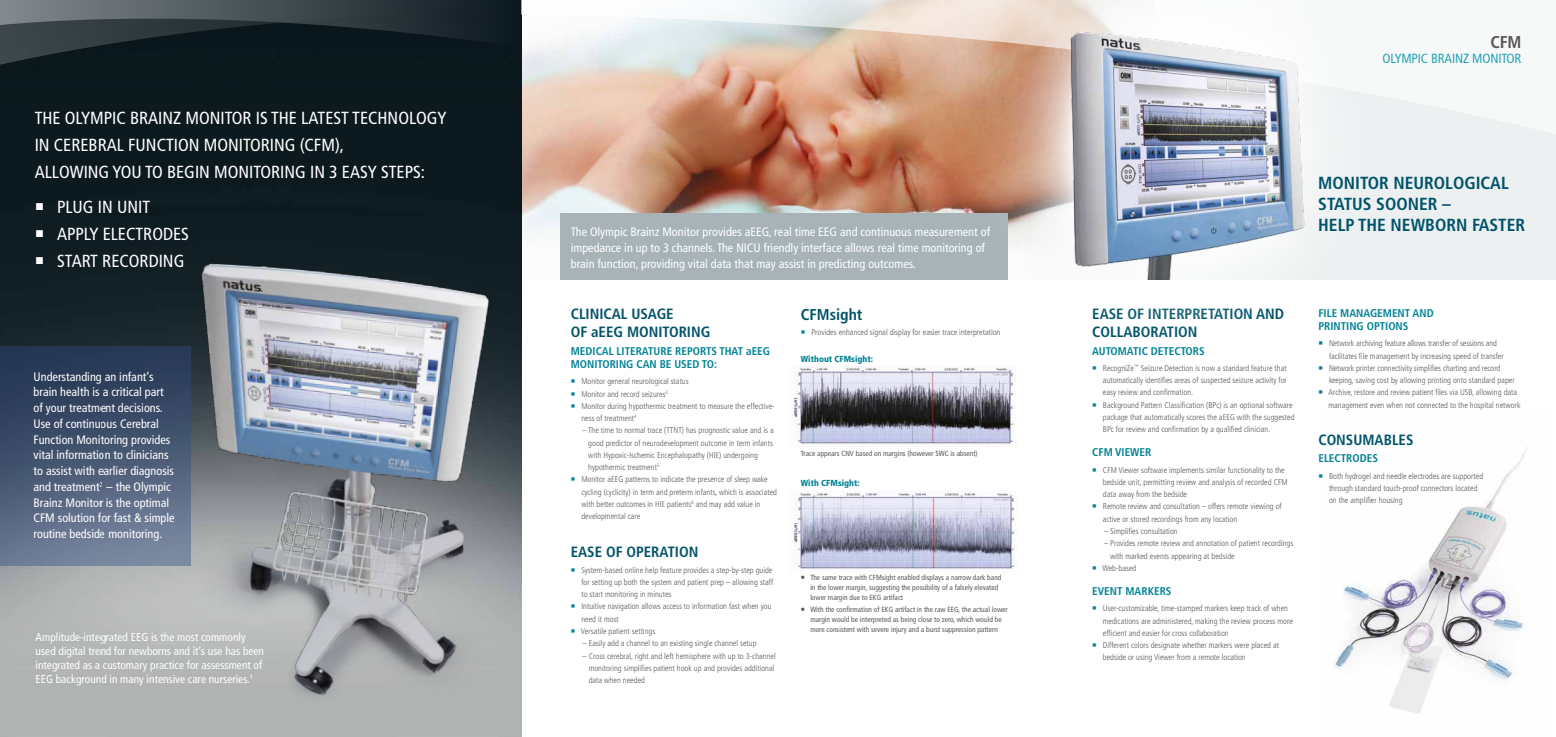
<style>
.page{position:relative;width:1556px;height:737px;background:#fff}
.page>*{position:absolute;margin:0;border:0;box-sizing:border-box;transform-origin:0 0}
.t1{font:condensed 17.5px/27.1px "Frutiger LT Std";color:#fff}
.t2{font:700 condensed 17.5px/21px "Frutiger LT Std";color:#00536a}
.t3{font:700 condensed 17.06px "Frutiger LT Std";color:#575756}
.t4{font:700 condensed 15.75px "Frutiger LT Std";color:#00536a}
.t5{font:700 condensed 14.88px/17.8px "Frutiger LT Std";color:#00536a}
.t6{font:condensed 13.3px "Frutiger LT Std";letter-spacing:-.01em;color:#27a3b4}
.t7{font:condensed 12.25px/15.8px "Frutiger LT Std";color:#fff}
.t8{font:condensed 11.38px/14px "Frutiger LT Std";color:#fff}
.t9{font:700 condensed 11.2px/13.5px "Frutiger LT Std";color:#008295}
.t10{font:900 condensed 8.75px "Frutiger LT Std";color:#008295}
.t11{font:300 condensed 8.31px/12.2px "Frutiger LT Std";color:#575756}
.t12{font:condensed 7.44px/10.1px "Frutiger LT Std";color:#575756}
.s1{color:#008295}
</style>
<div class="page">
<div style="left:988px;top:0;width:567px;height:280px;background:#edf0f1"></div>
<img style="left:0;top:199px;width:521px;height:538px">
<img style="left:1335px;top:449px;width:191px;height:265px">
<img style="left:521px;top:160px;width:444px;height:77px">
<div style="left:0;top:111px;width:521px;height:88px;background:#0c191f"></div>
<div style="left:0;top:0;width:521px;height:111px;background:#0c191e"></div>
<svg style="left:0;top:0;width:466px;height:65px"></svg>
<svg style="left:521px;top:0;width:444px;height:160px"></svg>
<img style="left:794px;top:367px;width:221px;height:79px">
<img style="left:794px;top:492px;width:221px;height:79px">
<div style="left:560px;top:214px;width:447px;height:66px;background:#a7b3b7"></div>
<div style="left:0;top:346px;width:191px;height:219px;background:linear-gradient(to bottom,#1c2f4c,#737f9a)"></div>
<img style="left:137px;top:225px;width:387px;height:512px">
<svg style="left:965px;top:0;width:346px;height:280px"></svg>
<img style="left:1028px;top:13px;width:312px;height:266px">
<h1 class="t1" style="left:35px;top:104px;width:413px">THE OLYMPIC BRAINZ MONITOR IS THE LATEST TECHNOLOGY<br>IN CEREBRAL FUNCTION MONITORING (CFM),<br>ALLOWING YOU TO BEGIN MONITORING IN 3 EASY STEPS:</h1>
<h1 class="t1" style="left:35px;top:193px;width:117px">○ PLUG IN UNIT</h1>
<h1 class="t1" style="left:35px;top:221px;width:156px">○ APPLY ELECTRODES</h1>
<h1 class="t1" style="left:35px;top:248px;width:151px">○ START RECORDING</h1>
<p class="t7" style="left:34px;top:368px;width:143px">Understanding an infant’s brain health is a critical part of your treatment decisions.<br>Use of continuous Cerebral<br>Function Monitoring provides vital information to clinicians to assist with earlier diagnosis and treatment<sup>2</sup> – the Olympic<br>Brainz Monitor is the optimal<br>CFM solution for fast &amp; simple routine bedside monitoring.</p>
<h3 class="t8" style="left:36px;top:630px;width:230px">Amplitude-integrated EEG is the most commonly used digital trend for newborns and it’s use has been integrated as a customary practice for assessment of EEG background in many intensive care nurseries.<sup>1</sup></h3>
<p class="t7" style="left:570px;top:224px;width:421px">The Olympic Brainz Monitor provides aEEG, real time EEG and continuous measurement of impedance in up to 3 channels. The NICU friendly interface allows real time monitoring of brain function, providing vital data that may assist in predicting outcomes.</p>
<h3 class="t5" style="left:570px;top:305px;width:141px">CLINICAL USAGE<br>OF aEEG MONITORING</h3>
<h3 class="t9" style="left:570px;top:344px;width:201px">MEDICAL LITERATURE REPORTS THAT aEEG<br>MONITORING CAN BE USED TO:</h3>
<p class="t11" style="left:570px;top:375px;width:119px"><span class="s1">○</span> Monitor general neurological status</p>
<p class="t11" style="left:570px;top:387px;width:99px"><span class="s1">○</span> Monitor and record seizures<sup>3</sup></p>
<p class="t11" style="left:581px;top:400px;width:195px;text-indent:-11px"><span class="s1">○</span> Monitor during hypothermic treatment to measure the effective&shy;ness of treatment<sup>4</sup></p>
<p class="t11" style="left:588px;top:424px;width:187px;text-indent:-6px">– The time to normal trace (TTNT) has prognostic value and is a good predictor of neurodevelopment outcome in term infants with Hypoxic-Ischemic Encephalopathy (HIE) undergoing hypothermic treatment<sup>5</sup></p>
<p class="t11" style="left:581px;top:473px;width:197px;text-indent:-11px"><span class="s1">○</span> Monitor aEEG patterns to indicate the presence of sleep wake cycling (cyclicity) in term and preterm infants, which is associated with better outcomes in HIE patients<sup>6</sup> and may add value in developmental care</p>
<h3 class="t5" style="left:570px;top:542px;width:129px">EASE OF OPERATION</h3>
<p class="t11" style="left:581px;top:564px;width:193px;text-align:justify;text-indent:-11px"><span class="s1">○</span> System-based online help feature provides a step-by-step guide for setting up both the system and patient prep – allowing staff to start monitoring in minutes</p>
<p class="t11" style="left:581px;top:600px;width:192px;text-indent:-11px"><span class="s1">○</span> Intuitive navigation allows access to information fast when you need it most</p>
<p class="t11" style="left:570px;top:625px;width:86px"><span class="s1">○</span> Versatile patient settings</p>
<p class="t11" style="left:582px;top:637px;width:175px">– Easily add a channel to an existing single channel setup</p>
<p class="t11" style="left:588px;top:649px;width:189px;text-indent:-6px">– Cross cerebral, right and left hemisphere with up to 3-channel monitoring simplifies patient hook up and provides additional data when needed</p>
<h3 class="t4" style="left:800px;top:305px;width:63px">CFMsight</h3>
<p class="t11" style="left:800px;top:326px;width:201px"><span class="s1">○</span> Provides enhanced signal display for easier trace interpretation</p>
<p class="t10" style="left:800px;top:354px;width:74px">Without CFMsight:</p>
<p class="t12" style="left:800px;top:448px;width:178px">Trace appears CNV based on margins (however SWC is absent)</p>
<p class="t10" style="left:800px;top:477px;width:60px">With CFMsight:</p>
<p class="t12" style="left:810px;top:572px;width:193px;text-indent:-9px">○ The same trace with CFMsight enabled displays a narrow dark band in the lower margin, suggesting the possibility of a falsely elevated lower margin due to EKG artifact</p>
<p class="t12" style="left:800px;top:605px;width:208px;text-align:center">○ With the confirmation of EKG artifact in the raw EEG, the actual lower margin would be interpreted as being close to zero, which would be more consistent with severe injury and a burst suppression pattern</p>
<h2 class="t3" style="left:1490px;top:31px;width:32px">CFM</h2>
<h3 class="t6" style="left:1382px;top:51px;width:140px">OLYMPIC BRAINZ MONITOR</h3>
<h1 class="t2" style="left:1318px;top:173px;width:208px">MONITOR NEUROLOGICAL<br>STATUS SOONER –<br>HELP THE NEWBORN FASTER</h1>
<h3 class="t5" style="left:1092px;top:305px;width:193px">EASE OF INTERPRETATION AND<br>COLLABORATION</h3>
<h3 class="t9" style="left:1092px;top:344px;width:114px">AUTOMATIC DETECTORS</h3>
<p class="t11" style="left:1102px;top:362px;width:185px;text-align:justify;text-indent:-11px"><span class="s1">○</span> RecogniZe<sup>™</sup> Seizure Detection is now a standard feature that automatically identifies areas of suspected seizure activity for easy review and confirmation.</p>
<p class="t11" style="left:1102px;top:399px;width:193px;text-indent:-11px"><span class="s1">○</span> Background Pattern Classification (BPc) is an optional software package that automatically scores the aEEG with the suggested<br>BPc for review and confirmation by a qualified clinician.</p>
<h3 class="t9" style="left:1092px;top:446px;width:61px">CFM VIEWER</h3>
<p class="t11" style="left:1102px;top:464px;width:186px;text-indent:-11px"><span class="s1">○</span> CFM Viewer software implements similar functionality to the bedside unit, permitting review and analysis of recorded CFM data away from the bedside</p>
<p class="t11" style="left:1102px;top:500px;width:180px;text-indent:-11px"><span class="s1">○</span> Remote review and consultation – offers remote viewing of active or stored recordings from any location</p>
<p class="t11" style="left:1103px;top:525px;width:75px">– Simplifies consultation</p>
<p class="t11" style="left:1110px;top:537px;width:185px;text-indent:-6px">– Provides remote review and annotation of patient recordings with marked events appearing at bedside</p>
<p class="t11" style="left:1092px;top:562px;width:46px"><span class="s1">○</span> Web-based</p>
<h3 class="t9" style="left:1092px;top:584px;width:81px">EVENT MARKERS</h3>
<p class="t11" style="left:1102px;top:602px;width:191px;text-indent:-11px"><span class="s1">○</span> User-customizable, time-stamped markers keep track of when medications are administered, making the review process more efficient and easier for cross collaboration</p>
<p class="t11" style="left:1102px;top:639px;width:178px;text-indent:-11px"><span class="s1">○</span> Different colors designate whether markers were placed at bedside or using Viewer from a remote location</p>
<h3 class="t9" style="left:1318px;top:306px;width:117px">FILE MANAGEMENT AND<br>PRINTING OPTIONS</h3>
<p class="t11" style="left:1328px;top:337px;width:176px;text-indent:-11px"><span class="s1">○</span> Network archiving feature allows transfer of sessions and facilitates file management by increasing speed of transfer</p>
<p class="t11" style="left:1328px;top:362px;width:187px;text-indent:-11px"><span class="s1">○</span> Network printer connectivity simplifies charting and record keeping, saving cost by allowing printing onto standard paper</p>
<p class="t11" style="left:1328px;top:386px;width:193px;text-indent:-10px"><span class="s1">○</span> Archive, restore and review patient files via USB, allowing data management even when not connected to the hospital network</p>
<h3 class="t5" style="left:1318px;top:431px;width:97px">CONSUMABLES</h3>
<h3 class="t9" style="left:1318px;top:452px;width:61px">ELECTRODES</h3>
<p class="t11" style="left:1328px;top:469px;width:156px;text-indent:-11px"><span class="s1">○</span> Both hydrogel and needle electrodes are supported through standard touch-proof connectors located on the amplifier housing</p>
</div>
